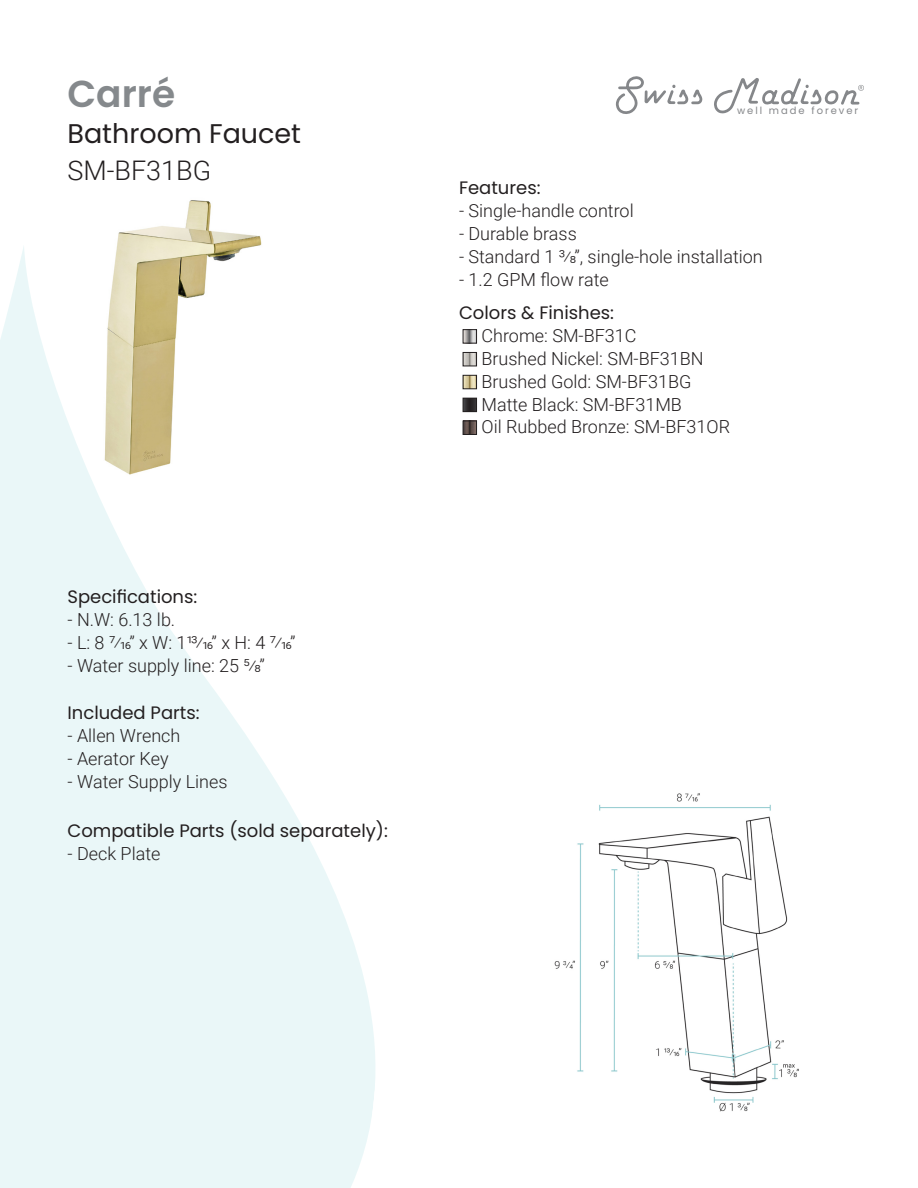
<style>
.page{position:relative;width:918px;height:1188px;background:#fff}
.page>*{position:absolute;margin:0;border:0;box-sizing:border-box;transform-origin:0 0}
.t1{font:600 37.5px "Poppins";color:#85898c}
.t2{font:27px "Poppins";color:#231f20}
.t3{font:300 27px "Roboto";color:#231f20}
.t4{font:300 18px "Roboto";color:#231f20}
.t5{font:18px "Poppins";color:#231f20}
.t6{font:9.9px "Poppins";letter-spacing:.2em;color:#85878a}
</style>
<div class="page">
<svg style="left:616px;top:76px;width:87px;height:38px"></svg>
<svg style="left:714px;top:78px;width:150px;height:36px"></svg>
<img style="left:117px;top:200px;width:145px;height:44px">
<svg style="left:0;top:244px;width:375px;height:944px;fill:#eaf7f8"></svg>
<img style="left:554px;top:793px;width:245px;height:319px">
<img style="left:465px;top:331px;width:10px;height:10px">
<div style="left:463px;top:329px;width:14px;height:14px;border:1px solid #231f20"></div>
<img style="left:465px;top:354px;width:10px;height:10px">
<div style="left:463px;top:352px;width:14px;height:14px;border:1px solid #231f20"></div>
<img style="left:465px;top:377px;width:10px;height:10px">
<div style="left:463px;top:375px;width:14px;height:14px;border:1px solid #231f20"></div>
<img style="left:465px;top:400px;width:10px;height:10px">
<div style="left:463px;top:398px;width:14px;height:14px;border:1px solid #231f20"></div>
<img style="left:465px;top:423px;width:10px;height:10px">
<div style="left:463px;top:421px;width:14px;height:14px;border:1px solid #231f20"></div>
<p class="t1" style="left:68px;top:72px;width:109px">Carré</p>
<p class="t2" style="left:68px;top:118px;width:235px">Bathroom Faucet</p>
<p class="t3" style="left:68px;top:152px;width:145px">SM-BF31BG</p>
<p class="t5" style="left:68px;top:587px;width:131px">Specifications:</p>
<p class="t4" style="left:68px;top:607px;width:109px">- N.W: 6.13 lb.</p>
<p class="t4" style="left:68px;top:630px;width:230px">- L: 8 7/16” x W: 113/16” x H: 4 7/16”</p>
<p class="t4" style="left:68px;top:653px;width:199px">- Water supply line: 25 5/8”</p>
<p class="t5" style="left:68px;top:703px;width:134px">Included Parts:</p>
<p class="t4" style="left:68px;top:723px;width:114px">- Allen Wrench</p>
<p class="t4" style="left:68px;top:746px;width:103px">- Aerator Key</p>
<p class="t4" style="left:68px;top:769px;width:162px">- Water Supply Lines</p>
<p class="t5" style="left:68px;top:820px;width:322px">Compatible Parts (sold separately):</p>
<p class="t4" style="left:68px;top:841px;width:94px">- Deck Plate</p>
<p class="t6" style="left:737px;top:105px;width:123px">well made forever</p>
<p class="t5" style="left:459px;top:178px;width:83px">Features:</p>
<p class="t4" style="left:459px;top:198px;width:176px">- Single-handle control</p>
<p class="t4" style="left:459px;top:221px;width:119px">- Durable brass</p>
<p class="t4" style="left:459px;top:244px;width:305px">- Standard 1 3/8”, single-hole installation</p>
<p class="t4" style="left:459px;top:267px;width:151px">- 1.2 GPM flow rate</p>
<p class="t5" style="left:459px;top:303px;width:157px">Colors &amp; Finishes:</p>
<p class="t4" style="left:482px;top:323px;width:157px">Chrome: SM-BF31C</p>
<p class="t4" style="left:482px;top:346px;width:224px">Brushed Nickel: SM-BF31BN</p>
<p class="t4" style="left:482px;top:369px;width:212px">Brushed Gold: SM-BF31BG</p>
<p class="t4" style="left:482px;top:392px;width:202px">Matte Black: SM-BF31MB</p>
<p class="t4" style="left:482px;top:414px;width:250px">Oil Rubbed Bronze: SM-BF31OR</p>
</div>
